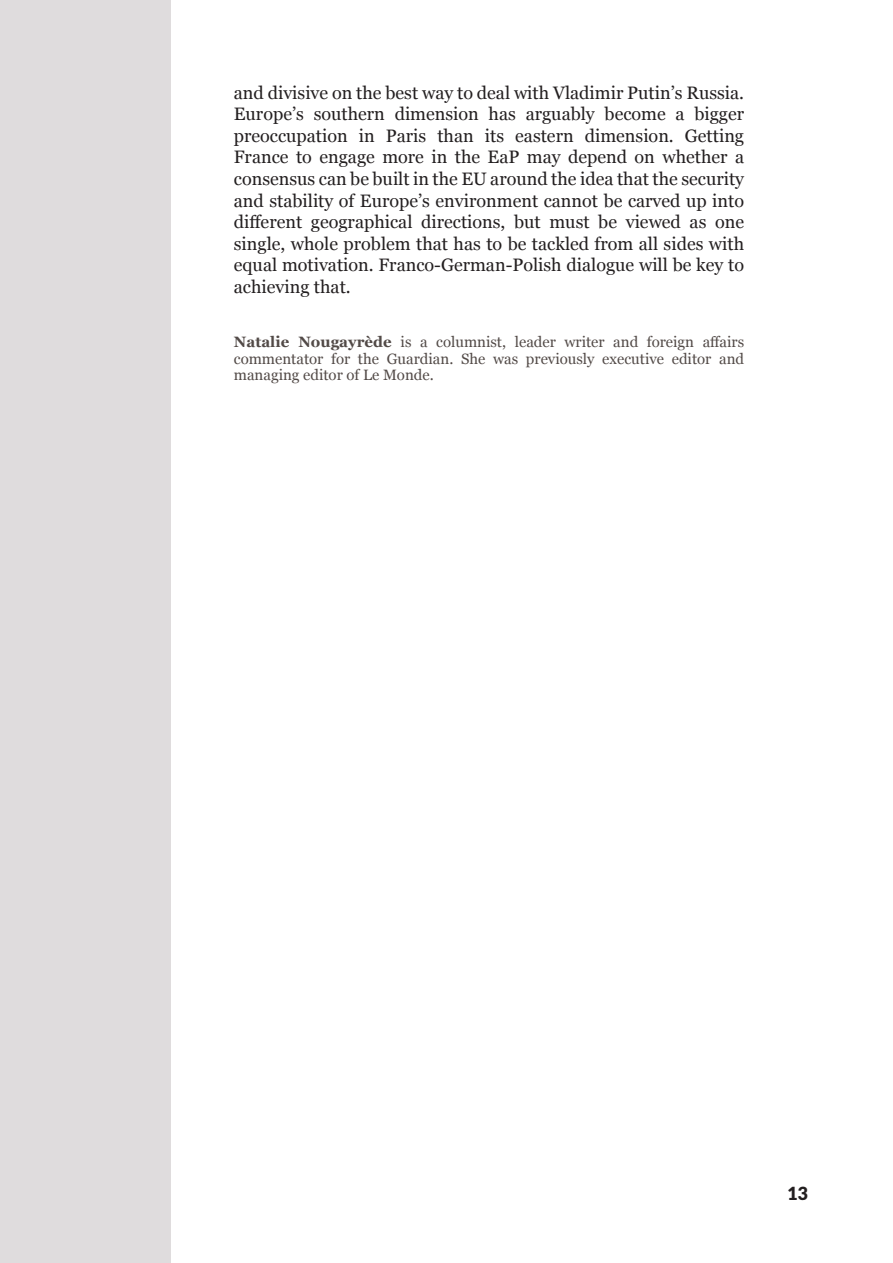
<style>
.page{position:relative;width:893px;height:1263px;background:#fff}
.page>*{position:absolute;margin:0;border:0;box-sizing:border-box;transform-origin:0 0}
.Paragraph_basic_titl{font:18px/21.6px "Georgia";color:#231f20;text-align:justify}
.t1{font:900 18px "Lato";color:#231f20}
.who{font:15px/16.5px "Georgia";color:#524a47;text-align:justify}
.s1{font-weight:700}
</style>
<div class="page">
<div style="left:0;top:0;width:170px;height:1263px;background:#dfdcdd"></div>
<p class="Paragraph_basic_titl" style="left:234px;top:82px;width:512px">and divisive on the best way to deal with Vladimir Putin’s Russia.<br>Europe’s southern dimension has arguably become a bigger preoccupation in Paris than its eastern dimension. Getting France to engage more in the EaP may depend on whether a consensus can be built in the EU around the idea that the security and stability of Europe’s environment cannot be carved up into different geographical directions, but must be viewed as one single, whole problem that has to be tackled from all sides with equal motivation. Franco-German-Polish dialogue will be key to achieving that.</p>
<p class="who" style="left:234px;top:334px;width:512px"><span class="s1">Natalie Nougayrède</span> is a columnist, leader writer and foreign affairs commentator for the Guardian. She was previously executive editor and managing editor of Le Monde.</p>
<p class="t1" style="left:787px;top:1182px;width:22px">13</p>
</div>
